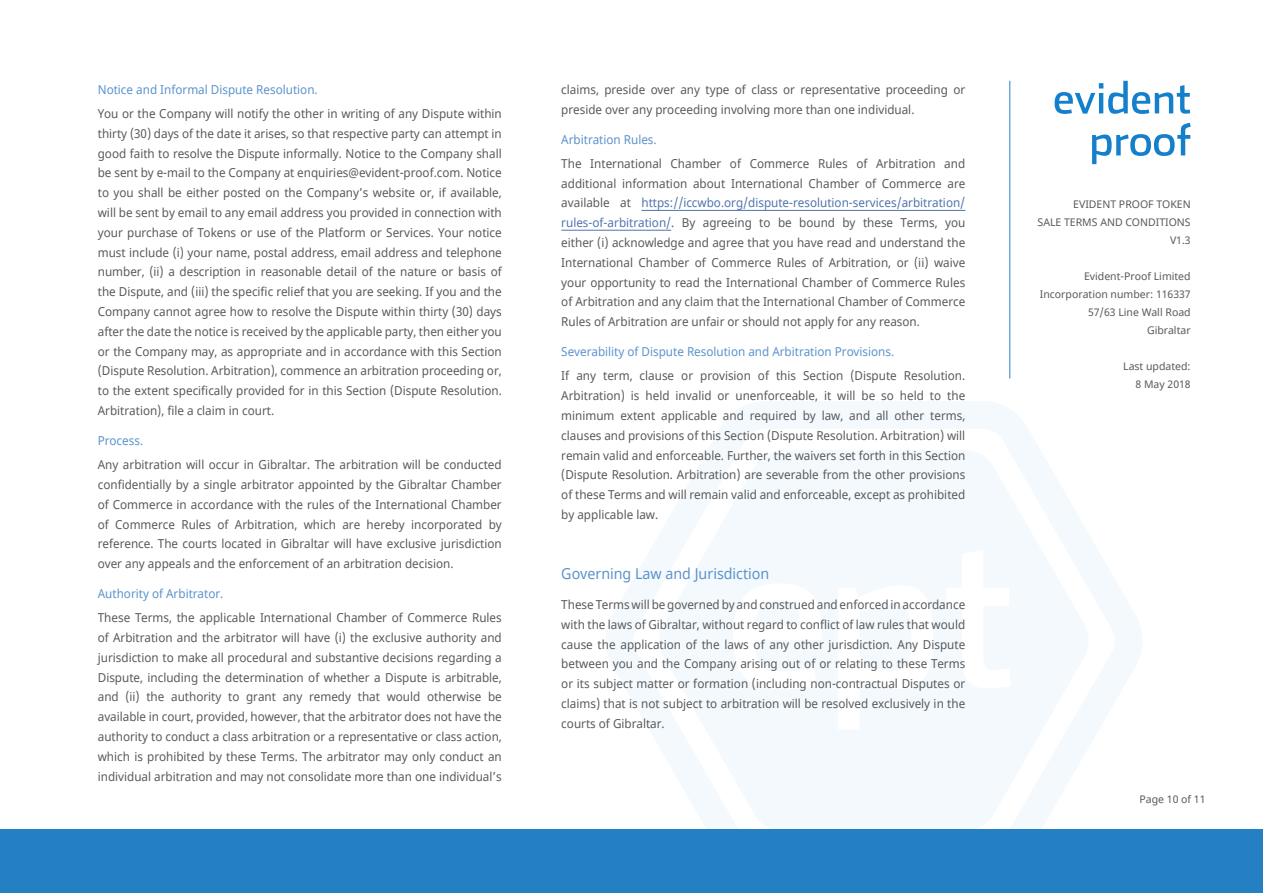
<style>
.page{position:relative;width:1263px;height:893px;background:#fff}
.page>*{position:absolute;margin:0;border:0;box-sizing:border-box;transform-origin:0 0}
.t1{font:15px "Noto Sans";color:#5b92cd;scale:.95 1}
.t2{font:12.3px/19.8px "Noto Sans";color:#58595b;text-align:justify;scale:.95 1}
.t3{font:12.3px "Noto Sans";color:#5b92cd;scale:.95 1}
.t4{font:10.5px/18px "Noto Sans";color:#58595b;text-align:right}
.s1{color:#4f73ad}
</style>
<div class="page">
<svg style="left:606px;top:401px;width:536px;height:343px"></svg>
<svg style="left:658px;top:450px;width:432px;height:379px;fill:#f3f9fc"></svg>
<svg style="left:733px;top:583px;width:89px;height:107px"></svg>
<svg style="left:838px;top:585px;width:95px;height:145px"></svg>
<svg style="left:946px;top:550px;width:65px;height:138px"></svg>
<hr style="left:1009px;top:81px;width:1px;height:297px;background:#257fc3">
<div style="left:0;top:829px;width:1263px;height:64px;background:#257fc3"></div>
<svg style="left:1054px;top:81px;width:136px;height:33px"></svg>
<svg style="left:1092px;top:123px;width:99px;height:41px"></svg>
<hr style="left:641px;top:210px;width:324px;height:1px;background:#4f73ad">
<hr style="left:561px;top:230px;width:110px;height:1px;background:#4f73ad">
<p class="t3" style="left:98px;top:81px;width:233px">Notice and Informal Dispute Resolution.</p>
<p class="t2" style="left:98px;top:104px;width:427px">You or the Company will notify the other in writing of any Dispute within thirty (30) days of the date it arises, so that respective party can attempt in good faith to resolve the Dispute informally. Notice to the Company shall be sent by e-mail to the Company at enquiries@evident-proof.com. Notice to you shall be either posted on the Company’s website or, if available, will be sent by email to any email address you provided in connection with your purchase of Tokens or use of the Platform or Services. Your notice must include (i) your name, postal address, email address and telephone number, (ii) a description in reasonable detail of the nature or basis of the Dispute, and (iii) the specific relief that you are seeking. If you and the Company cannot agree how to resolve the Dispute within thirty (30) days after the date the notice is received by the applicable party, then either you or the Company may, as appropriate and in accordance with this Section (Dispute Resolution. Arbitration), commence an arbitration proceeding or, to the extent specifically provided for in this Section (Dispute Resolution.<br>Arbitration), file a claim in court.</p>
<p class="t3" style="left:98px;top:432px;width:49px">Process.</p>
<p class="t2" style="left:98px;top:455px;width:427px">Any arbitration will occur in Gibraltar. The arbitration will be conducted confidentially by a single arbitrator appointed by the Gibraltar Chamber of Commerce in accordance with the rules of the International Chamber of Commerce Rules of Arbitration, which are hereby incorporated by reference. The courts located in Gibraltar will have exclusive jurisdiction over any appeals and the enforcement of an arbitration decision.</p>
<p class="t3" style="left:98px;top:585px;width:134px">Authority of Arbitrator.</p>
<p class="t2" style="left:98px;top:608px;width:427px">These Terms, the applicable International Chamber of Commerce Rules of Arbitration and the arbitrator will have (i) the exclusive authority and jurisdiction to make all procedural and substantive decisions regarding a Dispute, including the determination of whether a Dispute is arbitrable, and (ii) the authority to grant any remedy that would otherwise be available in court, provided, however, that the arbitrator does not have the authority to conduct a class arbitration or a representative or class action, which is prohibited by these Terms. The arbitrator may only conduct an individual arbitration and may not consolidate more than one individual’s</p>
<p class="t2" style="left:561px;top:80px;width:427px">claims, preside over any type of class or representative proceeding or preside over any proceeding involving more than one individual.</p>
<p class="t3" style="left:561px;top:131px;width:102px">Arbitration Rules.</p>
<p class="t2" style="left:561px;top:154px;width:427px">The International Chamber of Commerce Rules of Arbitration and additional information about International Chamber of Commerce are available at <span class="s1">https://iccwbo.org/dispute-resolution-services/arbitration/ rules-of-arbitration/</span>. By agreeing to be bound by these Terms, you either (i) acknowledge and agree that you have read and understand the International Chamber of Commerce Rules of Arbitration, or (ii) waive your opportunity to read the International Chamber of Commerce Rules of Arbitration and any claim that the International Chamber of Commerce Rules of Arbitration are unfair or should not apply for any reason.</p>
<p class="t3" style="left:561px;top:343px;width:352px">Severability of Dispute Resolution and Arbitration Provisions.</p>
<p class="t2" style="left:561px;top:366px;width:427px">If any term, clause or provision of this Section (Dispute Resolution.<br>Arbitration) is held invalid or unenforceable, it will be so held to the minimum extent applicable and required by law, and all other terms, clauses and provisions of this Section (Dispute Resolution. Arbitration) will remain valid and enforceable. Further, the waivers set forth in this Section (Dispute Resolution. Arbitration) are severable from the other provisions of these Terms and will remain valid and enforceable, except as prohibited by applicable law.</p>
<p class="t1" style="left:561px;top:563px;width:220px">Governing Law and Jurisdiction</p>
<p class="t2" style="left:561px;top:595px;width:427px">These Terms will be governed by and construed and enforced in accordance with the laws of Gibraltar, without regard to conflict of law rules that would cause the application of the laws of any other jurisdiction. Any Dispute between you and the Company arising out of or relating to these Terms or its subject matter or formation (including non-contractual Disputes or claims) that is not subject to arbitration will be resolved exclusively in the courts of Gibraltar.</p>
<p class="t4" style="left:1037px;top:195px;width:155px">EVIDENT PROOF TOKEN<br>SALE TERMS AND CONDITIONS<br>V1.3</p>
<p class="t4" style="left:1040px;top:267px;width:152px">Evident-Proof Limited<br>Incorporation number: 116337<br>57/63 Line Wall Road<br>Gibraltar</p>
<p class="t4" style="left:1123px;top:357px;width:69px">Last updated:<br>8 May 2018</p>
<p class="t4" style="left:1139px;top:791px;width:67px">Page 10 of 11</p>
</div>
